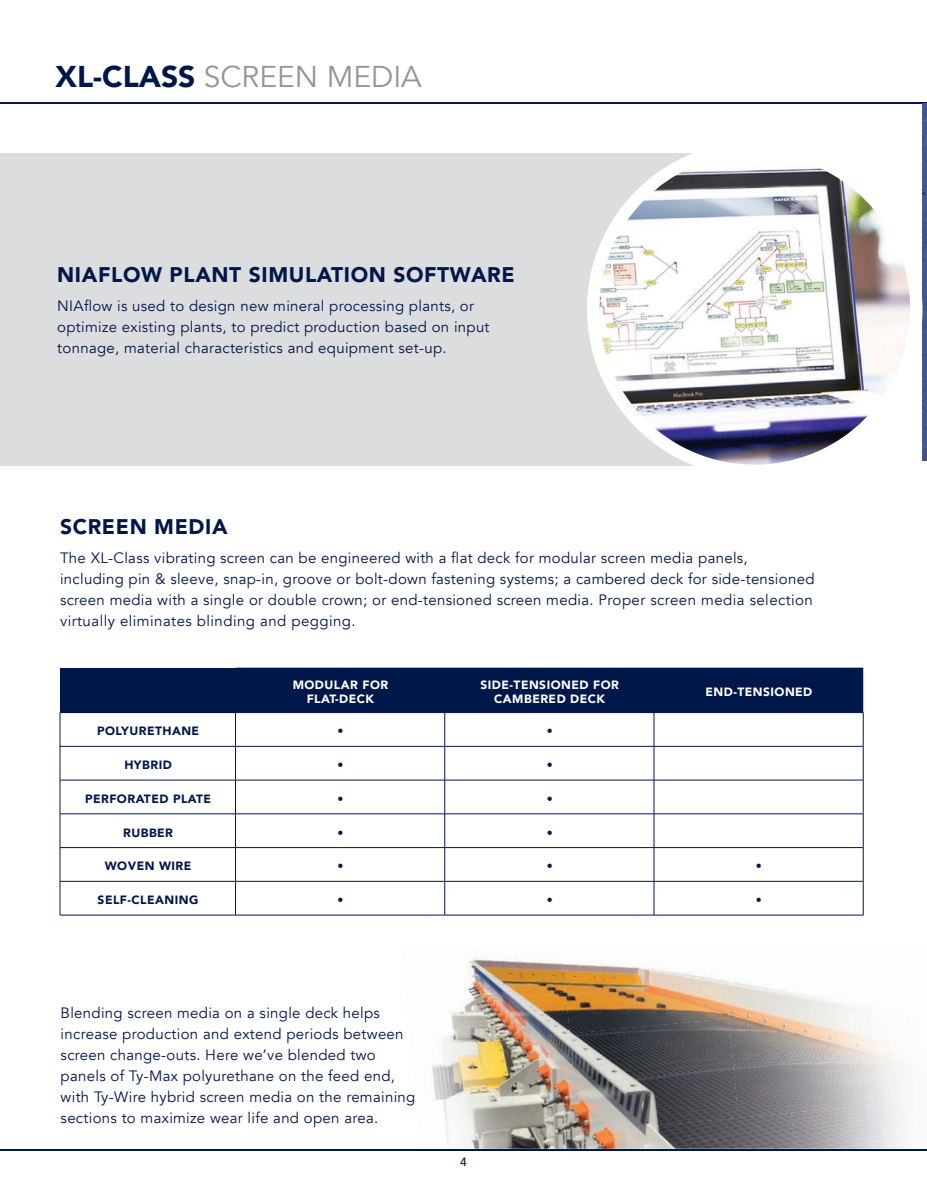
<style>
.page{position:relative;width:927px;height:1197px;background:#fff}
.page>*{position:absolute;margin:0;border:0;box-sizing:border-box;transform-origin:0 0}
.t1{font:30px "Avenir";color:#939598}
.t2{font:900 21px "Avenir LT Std";letter-spacing:.03em;color:#00174a}
.t3{font:15px/21px "Avenir";letter-spacing:.02em;color:#00174a}
.t4{font:900 12px/13.5px "Avenir";letter-spacing:.04em;color:#fff;text-align:center}
.t5{font:900 12px "Avenir";letter-spacing:.04em;color:#00174a}
.t6{font:12px "Avenir";color:#00174a}
.t7{font:500 12px "Avenir";color:#00174a}
.s1{font-weight:900;color:#00174a}
</style>
<div class="page">
<hr style="left:0;top:103px;width:927px;height:1px;background:#00174a">
<img style="left:451px;top:959px;width:110px;height:75px">
<img style="left:561px;top:963px;width:161px;height:71px">
<img style="left:722px;top:980px;width:114px;height:38px">
<img style="left:432px;top:1034px;width:138px;height:79px">
<img style="left:570px;top:1018px;width:159px;height:95px">
<img style="left:729px;top:1003px;width:169px;height:110px">
<img style="left:444px;top:1113px;width:347px;height:36px">
<img style="left:791px;top:1102px;width:111px;height:47px">
<img style="left:922px;top:104px;width:5px;height:356px">
<div style="left:60px;top:668px;width:176px;height:45px;background:#00174a"></div>
<div style="left:236px;top:668px;width:627px;height:44px;background:#00174a"></div>
<hr style="left:60px;top:713px;width:1px;height:33px;background:#00174a">
<hr style="left:60px;top:747px;width:1px;height:33px;background:#00174a">
<hr style="left:60px;top:780px;width:1px;height:34px;background:#00174a">
<hr style="left:60px;top:814px;width:1px;height:33px;background:#00174a">
<hr style="left:60px;top:848px;width:1px;height:33px;background:#00174a">
<hr style="left:60px;top:882px;width:1px;height:33px;background:#00174a">
<hr style="left:236px;top:712px;width:209px;height:1px;background:#00174a">
<hr style="left:445px;top:712px;width:209px;height:1px;background:#00174a">
<hr style="left:654px;top:712px;width:209px;height:1px;background:#00174a">
<hr style="left:235px;top:713px;width:1px;height:33px;background:#00174a">
<hr style="left:445px;top:713px;width:1px;height:33px;background:#00174a">
<hr style="left:654px;top:713px;width:1px;height:33px;background:#00174a">
<hr style="left:863px;top:713px;width:1px;height:33px;background:#00174a">
<hr style="left:235px;top:747px;width:1px;height:33px;background:#00174a">
<hr style="left:445px;top:747px;width:1px;height:33px;background:#00174a">
<hr style="left:654px;top:747px;width:1px;height:33px;background:#00174a">
<hr style="left:863px;top:747px;width:1px;height:33px;background:#00174a">
<hr style="left:235px;top:780px;width:1px;height:34px;background:#00174a">
<hr style="left:445px;top:780px;width:1px;height:34px;background:#00174a">
<hr style="left:654px;top:780px;width:1px;height:34px;background:#00174a">
<hr style="left:863px;top:780px;width:1px;height:34px;background:#00174a">
<hr style="left:235px;top:814px;width:1px;height:33px;background:#00174a">
<hr style="left:445px;top:814px;width:1px;height:33px;background:#00174a">
<hr style="left:654px;top:814px;width:1px;height:33px;background:#00174a">
<hr style="left:863px;top:814px;width:1px;height:33px;background:#00174a">
<hr style="left:235px;top:848px;width:1px;height:33px;background:#00174a">
<hr style="left:445px;top:848px;width:1px;height:33px;background:#00174a">
<hr style="left:654px;top:848px;width:1px;height:33px;background:#00174a">
<hr style="left:863px;top:848px;width:1px;height:33px;background:#00174a">
<hr style="left:235px;top:882px;width:1px;height:33px;background:#00174a">
<hr style="left:445px;top:882px;width:1px;height:33px;background:#00174a">
<hr style="left:654px;top:882px;width:1px;height:33px;background:#00174a">
<hr style="left:863px;top:882px;width:1px;height:33px;background:#00174a">
<hr style="left:60px;top:746px;width:176px;height:1px;background:#00174a">
<hr style="left:236px;top:746px;width:209px;height:1px;background:#00174a">
<hr style="left:445px;top:746px;width:209px;height:1px;background:#00174a">
<hr style="left:654px;top:746px;width:209px;height:1px;background:#00174a">
<hr style="left:60px;top:780px;width:176px;height:1px;background:#00174a">
<hr style="left:236px;top:780px;width:209px;height:1px;background:#00174a">
<hr style="left:445px;top:780px;width:209px;height:1px;background:#00174a">
<hr style="left:654px;top:780px;width:209px;height:1px;background:#00174a">
<hr style="left:60px;top:814px;width:176px;height:1px;background:#00174a">
<hr style="left:236px;top:814px;width:209px;height:1px;background:#00174a">
<hr style="left:445px;top:814px;width:209px;height:1px;background:#00174a">
<hr style="left:654px;top:814px;width:209px;height:1px;background:#00174a">
<hr style="left:60px;top:847px;width:176px;height:1px;background:#00174a">
<hr style="left:236px;top:847px;width:209px;height:1px;background:#00174a">
<hr style="left:445px;top:847px;width:209px;height:1px;background:#00174a">
<hr style="left:654px;top:847px;width:209px;height:1px;background:#00174a">
<hr style="left:60px;top:881px;width:176px;height:1px;background:#00174a">
<hr style="left:236px;top:881px;width:209px;height:1px;background:#00174a">
<hr style="left:445px;top:881px;width:209px;height:1px;background:#00174a">
<hr style="left:654px;top:881px;width:209px;height:1px;background:#00174a">
<hr style="left:60px;top:915px;width:176px;height:1px;background:#00174a">
<hr style="left:236px;top:915px;width:209px;height:1px;background:#00174a">
<hr style="left:445px;top:915px;width:209px;height:1px;background:#00174a">
<hr style="left:654px;top:915px;width:209px;height:1px;background:#00174a">
<div style="left:0;top:153px;width:706px;height:312px;background:#dcdddf"></div>
<img style="left:593px;top:153px;width:316px;height:313px">
<div style="left:587px;top:142px;width:335px;height:335px;border:12px solid #fff;border-radius:50%"></div>
<hr style="left:0;top:1149px;width:927px;height:2px;background:#00174a">
<h1 class="t1" style="left:56px;top:59px;width:368px"><span class="s1">XL-CLASS</span> SCREEN MEDIA</h1>
<h2 class="t2" style="left:57px;top:262px;width:459px">NIAFLOW PLANT SIMULATION SOFTWARE</h2>
<p class="t3" style="left:57px;top:296px;width:434px">NIAflow is used to design new mineral processing plants, or optimize existing plants, to predict production based on input tonnage, material characteristics and equipment set-up.</p>
<h2 class="t2" style="left:60px;top:514px;width:169px">SCREEN MEDIA</h2>
<p class="t3" style="left:60px;top:547px;width:756px">The XL-Class vibrating screen can be engineered with a flat deck for modular screen media panels, including pin &amp; sleeve, snap-in, groove or bolt-down fastening systems; a cambered deck for side-tensioned screen media with a single or double crown; or end-tensioned screen media. Proper screen media selection virtually eliminates blinding and pegging.</p>
<p class="t4" style="left:293px;top:678px;width:97px">MODULAR FOR<br>FLAT-DECK</p>
<p class="t4" style="left:481px;top:678px;width:140px">SIDE-TENSIONED FOR<br>CAMBERED DECK</p>
<p class="t4" style="left:706px;top:685px;width:108px">END-TENSIONED</p>
<p class="t5" style="left:97px;top:721px;width:104px">POLYURETHANE</p>
<p class="t6" style="left:338px;top:722px;width:7px">•</p>
<p class="t6" style="left:547px;top:722px;width:7px">•</p>
<p class="t5" style="left:124px;top:755px;width:49px">HYBRID</p>
<p class="t6" style="left:337px;top:755px;width:7px">•</p>
<p class="t6" style="left:547px;top:755px;width:7px">•</p>
<p class="t5" style="left:85px;top:789px;width:128px">PERFORATED PLATE</p>
<p class="t6" style="left:337px;top:789px;width:7px">•</p>
<p class="t6" style="left:547px;top:789px;width:7px">•</p>
<p class="t5" style="left:123px;top:822px;width:51px">RUBBER</p>
<p class="t6" style="left:337px;top:823px;width:7px">•</p>
<p class="t6" style="left:547px;top:823px;width:7px">•</p>
<p class="t5" style="left:105px;top:856px;width:88px">WOVEN WIRE</p>
<p class="t6" style="left:337px;top:857px;width:7px">•</p>
<p class="t6" style="left:547px;top:857px;width:7px">•</p>
<p class="t6" style="left:756px;top:857px;width:7px">•</p>
<p class="t5" style="left:98px;top:890px;width:102px">SELF-CLEANING</p>
<p class="t6" style="left:337px;top:890px;width:7px">•</p>
<p class="t6" style="left:547px;top:890px;width:7px">•</p>
<p class="t6" style="left:756px;top:890px;width:7px">•</p>
<p class="t3" style="left:61px;top:1002px;width:356px">Blending screen media on a single deck helps increase production and extend periods between screen change-outs. Here we’ve blended two panels of Ty-Max polyurethane on the feed end, with Ty-Wire hybrid screen media on the remaining sections to maximize wear life and open area.</p>
<p class="t7" style="left:460px;top:1151px;width:8px">4</p>
</div>
